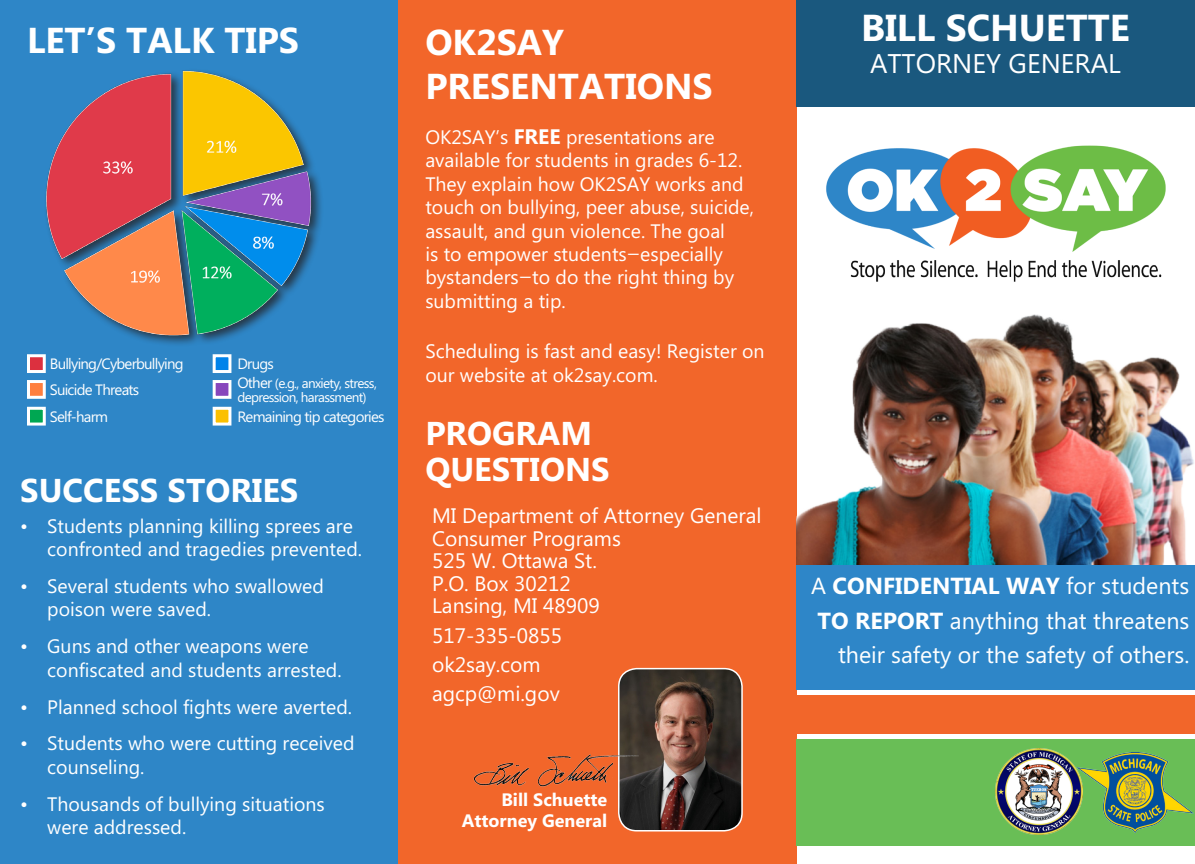
<style>
.page{position:relative;width:1195px;height:864px;background:#fff}
.page>*{position:absolute;margin:0;border:0;box-sizing:border-box;transform-origin:0 0}
.t1{font:700 37.5px "Microsoft Phags Pa";color:#fff}
.t2{font:700 36px/43.2px "Microsoft Phags Pa";color:#fff}
.t3{font:700 33px/36px "Microsoft Phags Pa";color:#fff}
.t4{font:27px "Microsoft Phags Pa";color:#fff}
.t5{font:23.25px/34.5px "Microsoft Phags Pa";color:#fff;text-align:right}
.Address_-_white{font:21px/22.5px "Microsoft Phags Pa";color:#fff}
.t6{font:19.5px/23.4px "Microsoft Phags Pa";color:#fff}
.t7{font:700 18px/21.6px "Microsoft Phags Pa";color:#fff;text-align:right}
.t8{font:15px "Microsoft Phags Pa";letter-spacing:-.05em;color:#fff}
.t9{font:13.5px/13.5px "Microsoft Phags Pa";letter-spacing:-.05em;color:#fff}
.s1{font-size:15px}
.s2{font-weight:700;font-size:21px}
.s3{font-weight:700}
</style>
<div class="page">
<div style="left:0;top:0;width:398px;height:864px;background:#2e86c7"></div>
<div style="left:398px;top:0;width:398px;height:864px;background:#f2662a"></div>
<img style="left:826px;top:145px;width:340px;height:137px">
<div style="left:796px;top:0;width:399px;height:107px;background:#1a587e"></div>
<img style="left:796px;top:314px;width:398px;height:251px">
<div style="left:796px;top:565px;width:399px;height:125px;background:#2e86c8"></div>
<div style="left:796px;top:739px;width:399px;height:107px;background:#69be56"></div>
<img style="left:995px;top:748px;width:81px;height:87px">
<img style="left:1076px;top:753px;width:118px;height:79px">
<div style="left:796px;top:695px;width:399px;height:39px;background:#f2662a"></div>
<div style="left:27px;top:354px;width:19px;height:19px;background:#dc303f;border:3px solid #fff"></div>
<div style="left:27px;top:380px;width:19px;height:19px;background:#ff7f3f;border:3px solid #fff"></div>
<div style="left:27px;top:407px;width:19px;height:19px;background:#00a752;border:3px solid #fff"></div>
<div style="left:213px;top:354px;width:18px;height:19px;background:#0083ea;border:3px solid #fff"></div>
<div style="left:213px;top:380px;width:18px;height:19px;background:#8746bc;border:3px solid #fff"></div>
<div style="left:213px;top:407px;width:18px;height:19px;background:#fbc000;border:3px solid #fff"></div>
<img style="left:619px;top:669px;width:123px;height:160px">
<div style="left:618px;top:668px;width:125px;height:164px;border:2px solid #fff;border-radius:18px"></div>
<img style="left:473px;top:753px;width:168px;height:34px">
<img style="left:45px;top:70px;width:276px;height:275px">
<p class="t2" style="left:27px;top:17px;width:274px">LET’S TALK TIPS</p>
<p class="t8" style="left:50px;top:353px;width:135px">Bullying/Cyberbullying</p>
<p class="t8" style="left:50px;top:379px;width:91px">Suicide Threats</p>
<p class="t8" style="left:50px;top:406px;width:60px">Self-harm</p>
<p class="t8" style="left:237px;top:353px;width:38px">Drugs</p>
<p class="t8" style="left:237px;top:406px;width:149px">Remaining tip categories</p>
<p class="t9" style="left:237px;top:376px;width:141px"><span class="s1">Other</span> (e.g., anxiety, stress, depression, harassment)</p>
<p class="t3" style="left:20px;top:471px;width:280px">SUCCESS STORIES</p>
<p class="t6" style="left:47px;top:513px;width:316px;text-indent:-27px">• Students planning killing sprees are confronted and tragedies prevented.</p>
<p class="t6" style="left:47px;top:573px;width:278px;text-indent:-27px">• Several students who swallowed poison were saved.</p>
<p class="t6" style="left:47px;top:634px;width:296px;text-indent:-27px">• Guns and other weapons were confiscated and students arrested.</p>
<p class="t6" style="left:20px;top:694px;width:333px">• Planned school fights were averted.</p>
<p class="t6" style="left:47px;top:731px;width:309px;text-indent:-27px">• Students who were cutting received counseling.</p>
<p class="t6" style="left:47px;top:791px;width:279px;text-indent:-27px">• Thousands of bullying situations were addressed.</p>
<p class="t2" style="left:425px;top:19px;width:289px">OK2SAY<br>PRESENTATIONS</p>
<p class="t6" style="left:425px;top:124px;width:330px">OK2SAY’s <span class="s2">FREE</span> presentations are available for students in grades 6-12.<br>They explain how OK2SAY works and touch on bullying, peer abuse, suicide, assault, and gun violence. The goal<br>is to empower students—especially bystanders—to do the right thing by submitting a tip.</p>
<p class="t6" style="left:425px;top:339px;width:341px">Scheduling is fast and easy! Register on our website at ok2say.com.</p>
<p class="t3" style="left:425px;top:413px;width:186px">PROGRAM<br>QUESTIONS</p>
<p class="Address_-_white" style="left:432px;top:504px;width:331px">MI Department of Attorney General<br>Consumer Programs<br>525 W. Ottawa St.<br>P.O. Box 30212<br>Lansing, MI 48909</p>
<p class="Address_-_white" style="left:432px;top:623px;width:131px">517-335-0855</p>
<p class="Address_-_white" style="left:432px;top:652px;width:110px">ok2say.com</p>
<p class="Address_-_white" style="left:432px;top:681px;width:129px">agcp@mi.gov</p>
<p class="t7" style="left:462px;top:788px;width:147px">Bill Schuette<br>Attorney General</p>
<p class="t1" style="left:861px;top:0;width:270px">BILL SCHUETTE</p>
<p class="t4" style="left:870px;top:45px;width:252px">ATTORNEY GENERAL</p>
<p class="t5" style="left:811px;top:568px;width:380px">A <span class="s3">CONFIDENTIAL WAY</span> for students<br><span class="s3">TO REPORT</span> anything that threatens their safety or the safety of others.</p>
</div>
